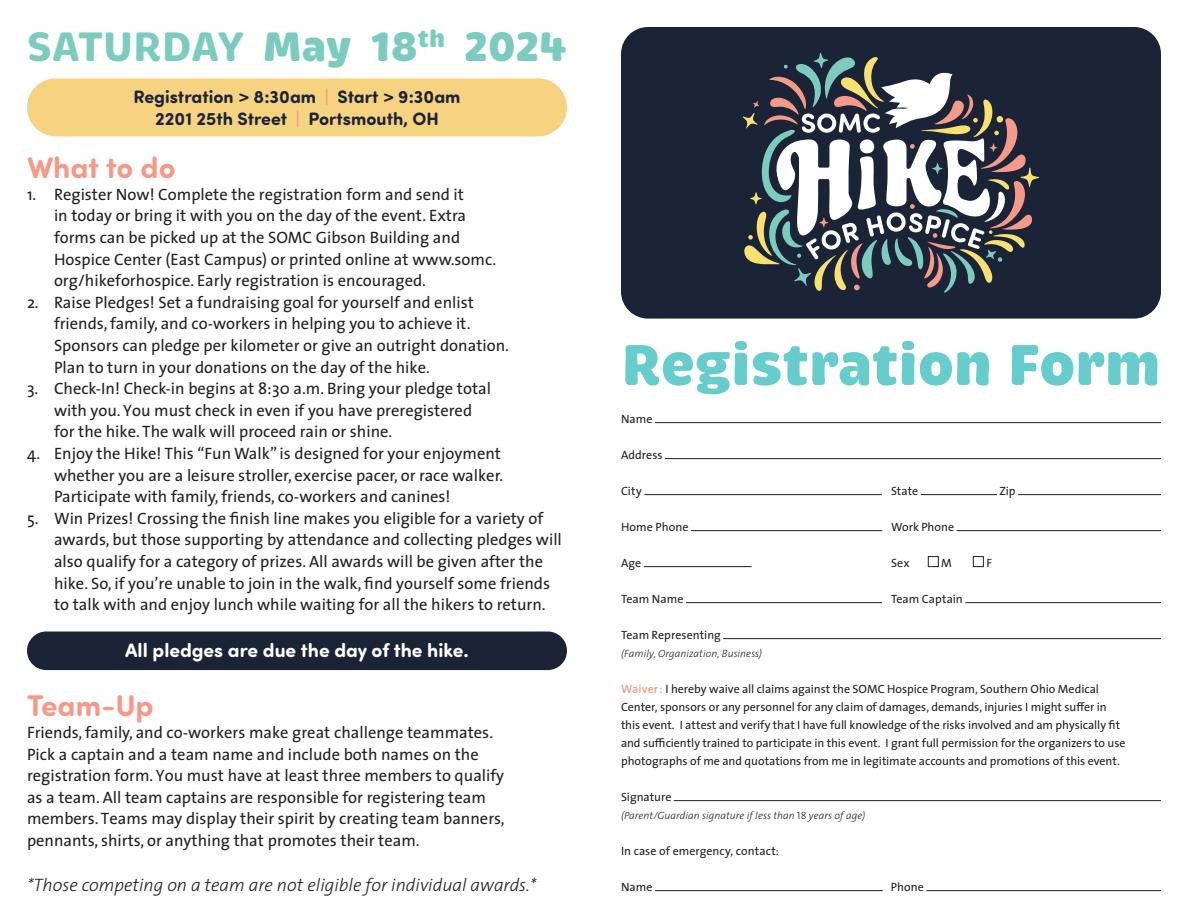
<style>
.page{position:relative;width:1188px;height:918px;background:#fff}
.page>*{position:absolute;margin:0;border:0;box-sizing:border-box;transform-origin:0 0}
.t1{font:900 58.65px "Brevia";letter-spacing:-.01em;color:#6cc}
.t2{font:900 42px "Brevia";letter-spacing:-.005em;color:#7bcbbf}
.t3{font:700 30px "Sofia Pro Soft";color:#f59a89}
.t4{font:700 19.5px "Sofia Pro Soft";color:#fff}
.t5{font:700 18px "Sofia Pro Soft";color:#1b2437}
.t6{font:italic 300 18px "The Sans";color:#231f20}
.t7{font:16.5px/21.6px "The Sans";color:#231f20}
.t8{font:12px/18px "The Sans";letter-spacing:-.005em;color:#231f20}
.t9{font:italic 300 10.5px "The Sans";letter-spacing:.005em;color:#231f20}
.s1{font-weight:700}
.s2{color:#f59a89}
.s3{font-weight:600;color:#f59a89}
.s4{font-family:"The Sans Light Caps";font-weight:400;font-style:normal}
</style>
<div class="page">
<div style="left:27px;top:632px;width:540px;height:38px;background:#1b2437;border-radius:19px"></div>
<hr style="left:655px;top:422px;width:506px;height:1px;background:#231f20">
<hr style="left:665px;top:458px;width:496px;height:1px;background:#231f20">
<hr style="left:644px;top:494px;width:238px;height:1px;background:#231f20">
<hr style="left:921px;top:494px;width:76px;height:1px;background:#231f20">
<hr style="left:1018px;top:494px;width:143px;height:1px;background:#231f20">
<hr style="left:691px;top:530px;width:191px;height:1px;background:#231f20">
<hr style="left:957px;top:530px;width:204px;height:1px;background:#231f20">
<hr style="left:644px;top:566px;width:108px;height:1px;background:#231f20">
<div style="left:928px;top:556px;width:11px;height:11px;border:1px solid #231f20"></div>
<div style="left:973px;top:556px;width:11px;height:11px;border:1px solid #231f20"></div>
<hr style="left:686px;top:602px;width:196px;height:1px;background:#231f20">
<hr style="left:965px;top:602px;width:196px;height:1px;background:#231f20">
<hr style="left:723px;top:638px;width:438px;height:1px;background:#231f20">
<hr style="left:674px;top:800px;width:487px;height:1px;background:#231f20">
<hr style="left:655px;top:890px;width:228px;height:1px;background:#231f20">
<hr style="left:926px;top:890px;width:235px;height:1px;background:#231f20">
<div style="left:621px;top:27px;width:540px;height:292px;background:#1b2437;border-radius:27px"></div>
<svg style="left:743px;top:53px;width:296px;height:240px"></svg>
<div style="left:27px;top:78px;width:540px;height:58px;background:#f6d381;border-radius:29px"></div>
<p class="t2" style="left:27px;top:20px;width:541px"><span class="s1">SATURDAY</span> May 18<sup>th</sup> 2024</p>
<p class="t5" style="left:133px;top:84px;width:329px">Registration &gt; 8:30am <span class="s2">|</span> Start &gt; 9:30am</p>
<p class="t5" style="left:155px;top:105px;width:285px">2201 25th Street <span class="s2">|</span> Portsmouth, OH</p>
<p class="t3" style="left:27px;top:146px;width:150px">What to do</p>
<p class="t7" style="left:54px;top:183px;width:444px;text-indent:-27px">1. Register Now! Complete the registration form and send it<br>in today or bring it with you on the day of the event. Extra forms can be picked up at the SOMC Gibson Building and Hospice Center (East Campus) or printed online at www.somc. org/hikeforhospice. Early registration is encouraged.</p>
<p class="t7" style="left:54px;top:291px;width:457px;text-indent:-27px">2. Raise Pledges! Set a fundraising goal for yourself and enlist friends, family, and co-workers in helping you to achieve it.<br>Sponsors can pledge per kilometer or give an outright donation.<br>Plan to turn in your donations on the day of the hike.</p>
<p class="t7" style="left:54px;top:377px;width:439px;text-indent:-27px">3. Check-In! Check-in begins at 8:30 a.m. Bring your pledge total with you. You must check in even if you have preregistered for the hike. The walk will proceed rain or shine.</p>
<p class="t7" style="left:54px;top:442px;width:451px;text-indent:-27px">4. Enjoy the Hike! This “Fun Walk” is designed for your enjoyment whether you are a leisure stroller, exercise pacer, or race walker.<br>Participate with family, friends, co-workers and canines!</p>
<p class="t7" style="left:54px;top:507px;width:509px;text-indent:-27px">5. Win Prizes! Crossing the finish line makes you eligible for a variety of awards, but those supporting by attendance and collecting pledges will also qualify for a category of prizes. All awards will be given after the hike. So, if you’re unable to join in the walk, find yourself some friends to talk with and enjoy lunch while waiting for all the hikers to return.</p>
<p class="t4" style="left:125px;top:636px;width:345px">All pledges are due the day of the hike.</p>
<p class="t3" style="left:27px;top:684px;width:128px">Team-Up</p>
<p class="t7" style="left:27px;top:721px;width:479px">Friends, family, and co-workers make great challenge teammates.<br>Pick a captain and a team name and include both names on the registration form. You must have at least three members to qualify as a team. All team captains are responsible for registering team members. Teams may display their spirit by creating team banners, pennants, shirts, or anything that promotes their team.</p>
<p class="t6" style="left:27px;top:870px;width:511px">*Those competing on a team are not eligible for individual awards.*</p>
<p class="t1" style="left:621px;top:328px;width:541px">Registration Form</p>
<p class="t8" style="left:621px;top:410px;width:33px">Name</p>
<p class="t8" style="left:621px;top:446px;width:43px">Address</p>
<p class="t8" style="left:621px;top:482px;width:22px">City</p>
<p class="t8" style="left:891px;top:482px;width:29px">State</p>
<p class="t8" style="left:999px;top:482px;width:18px">Zip</p>
<p class="t8" style="left:621px;top:518px;width:69px">Home Phone</p>
<p class="t8" style="left:891px;top:518px;width:65px">Work Phone</p>
<p class="t8" style="left:621px;top:554px;width:22px">Age</p>
<p class="t8" style="left:891px;top:554px;width:20px">Sex</p>
<p class="t8" style="left:941px;top:554px;width:12px">M</p>
<p class="t8" style="left:986px;top:554px;width:7px">F</p>
<p class="t8" style="left:621px;top:590px;width:64px">Team Name</p>
<p class="t8" style="left:891px;top:590px;width:73px">Team Captain</p>
<p class="t8" style="left:621px;top:626px;width:101px">Team Representing</p>
<p class="t9" style="left:621px;top:645px;width:143px">(Family, Organization, Business)</p>
<p class="t8" style="left:621px;top:680px;width:506px"><span class="s3">Waiver:</span> I hereby waive all claims against the SOMC Hospice Program, Southern Ohio Medical Center, sponsors or any personnel for any claim of damages, demands, injuries I might suffer in this event. I attest and verify that I have full knowledge of the risks involved and am physically fit and sufficiently trained to participate in this event. I grant full permission for the organizers to use photographs of me and quotations from me in legitimate accounts and promotions of this event.</p>
<p class="t8" style="left:621px;top:788px;width:52px">Signature</p>
<p class="t9" style="left:621px;top:807px;width:246px">(Parent/Guardian signature if less than <span class="s4">18</span> years of age)</p>
<p class="t8" style="left:621px;top:842px;width:160px">In case of emergency, contact:</p>
<p class="t8" style="left:621px;top:878px;width:33px">Name</p>
<p class="t8" style="left:891px;top:878px;width:34px">Phone</p>
</div>
